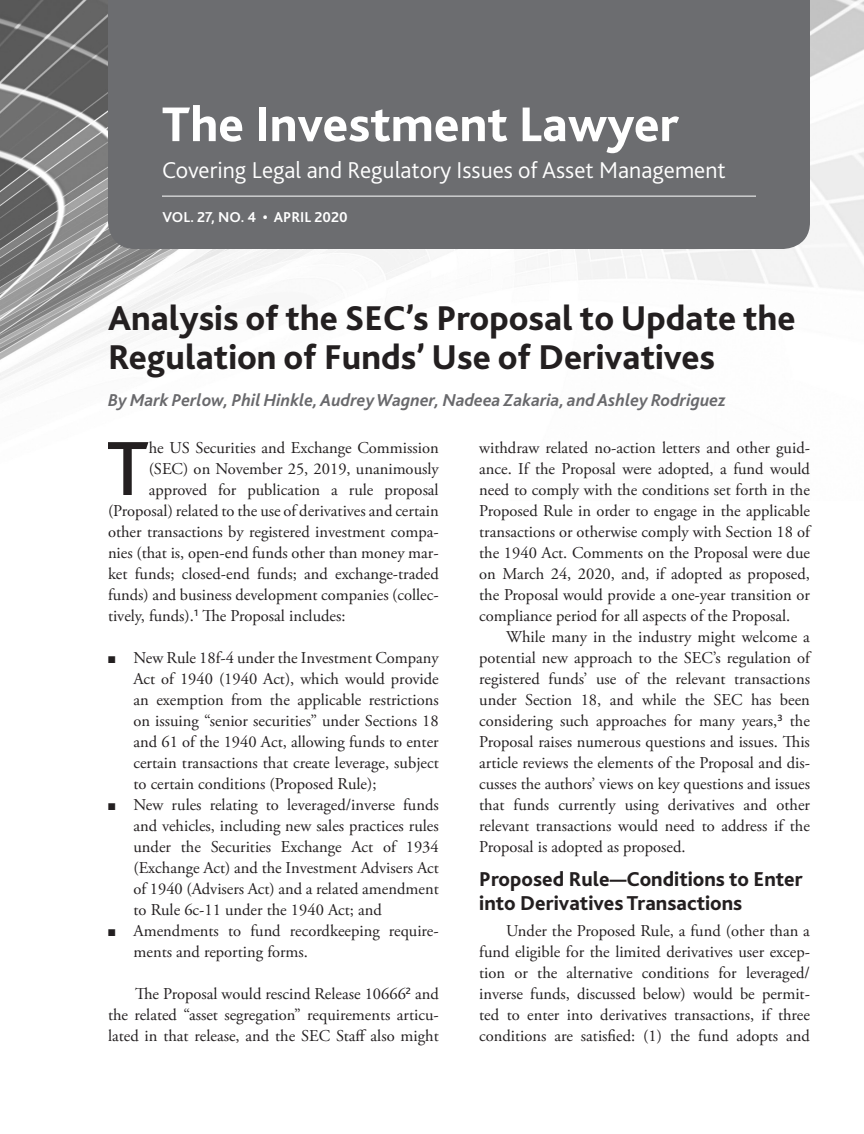
<style>
.page{position:relative;width:864px;height:1134px;background:#fff}
.page>*{position:absolute;margin:0;border:0;box-sizing:border-box;transform-origin:0 0}
.Textdrop{font:500 80.25px "Bliss 2";color:#231f20}
.t1{font:800 51px "Bliss 2";color:#fff}
.Article_Title_First{font:800 36px/39px "Bliss 2";color:#231f20}
.t2{font:300 24px "Bliss 2";color:#fff}
.HeadA{font:800 21px/24px "Bliss 2";color:#231f20}
.Authors{font:italic 700 18px "Bliss 2";color:#69696c}
.TextInd{font:16.5px/21px "Adobe Garamond Pro";color:#231f20;text-align:justify}
.Textdrop-2{font:16.5px "Adobe Garamond Pro";color:#231f20}
.BList1{font:16.5px/21px "Adobe Garamond Pro";color:#231f20;text-align:justify}
.Text{font:16.5px/21px "Adobe Garamond Pro";color:#231f20;text-align:justify}
.BList{font:16.5px/21px "Adobe Garamond Pro";color:#231f20;text-align:justify}
.BList2{font:16.5px/21px "Adobe Garamond Pro";color:#231f20}
.t3{font:700 15px "Bliss 2";color:#fff}
</style>
<div class="page">
<img style="left:0;top:0;width:864px;height:380px">
<div style="left:108px;top:0;width:702px;height:249px;background:#6c6d70"></div>
<hr style="left:162px;top:196px;width:594px;height:1px;background:#fff">
<h2 class="t1" style="left:162px;top:93px;width:518px">The Investment Lawyer</h2>
<h3 class="t2" style="left:162px;top:155px;width:565px">Covering Legal and Regulatory Issues of Asset Management</h3>
<p class="t3" style="left:162px;top:208px;width:187px">VOL. 27, NO. 4 • APRIL 2020</p>
<p class="Article_Title_First" style="left:108px;top:297px;width:689px">Analysis of the SEC’s Proposal to Update the<br>Regulation of Funds’ Use of Derivatives</p>
<p class="Authors" style="left:108px;top:389px;width:619px">By Mark Perlow, Phil Hinkle, Audrey Wagner, Nadeea Zakaria, and Ashley Rodriguez</p>
<p class="Textdrop" style="left:107px;top:419px;width:43px">T</p>
<p class="Textdrop-2" style="left:149px;top:438px;width:292px">he US Securities and Exchange Commission</p>
<p class="TextInd" style="left:479px;top:438px;width:332px">withdraw related no-action letters and other guid&shy;ance. If the Proposal were adopted, a fund would need to comply with the conditions set forth in the Proposed Rule in order to engage in the applicable transactions or otherwise comply with Section 18 of the 1940 Act. Comments on the Proposal were due on March 24, 2020, and, if adopted as proposed, the Proposal would provide a one-year transition or compliance period for all aspects of the Proposal.</p>
<p class="TextInd" style="left:479px;top:627px;width:332px;text-indent:27px">While many in the industry might welcome a potential new approach to the SEC’s regulation of registered funds’ use of the relevant transactions under Section 18, and while the SEC has been considering such approaches for many years,<sup>3</sup> the Proposal raises numerous questions and issues. This article reviews the elements of the Proposal and dis&shy;cusses the authors’ views on key questions and issues that funds currently using derivatives and other relevant transactions would need to address if the Proposal is adopted as proposed.</p>
<p class="HeadA" style="left:479px;top:867px;width:325px">Proposed Rule—Conditions to Enter into Derivatives Transactions</p>
<p class="Text" style="left:479px;top:921px;width:332px;text-indent:27px">Under the Proposed Rule, a fund (other than a fund eligible for the limited derivatives user excep&shy;tion or the alternative conditions for leveraged/ inverse funds, discussed below) would be permit&shy;ted to enter into derivatives transactions, if three conditions are satisfied: (1) the fund adopts and</p>
<p class="Textdrop-2" style="left:149px;top:459px;width:292px">(SEC) on November 25, 2019, unanimously</p>
<p class="Textdrop-2" style="left:149px;top:480px;width:292px">approved for publication a rule proposal</p>
<p class="Textdrop-2" style="left:108px;top:501px;width:332px">(Proposal) related to the use of derivatives and certain</p>
<p class="Textdrop-2" style="left:108px;top:522px;width:332px">other transactions by registered investment compa-</p>
<p class="Textdrop-2" style="left:108px;top:543px;width:332px">nies (that is, open-end funds other than money mar-</p>
<p class="Textdrop-2" style="left:108px;top:564px;width:332px">ket funds; closed-end funds; and exchange-traded</p>
<p class="Textdrop-2" style="left:108px;top:585px;width:332px">funds) and business development companies (collec-</p>
<p class="Textdrop-2" style="left:108px;top:606px;width:239px">tively, funds).<sup>1</sup> The Proposal includes:</p>
<p class="BList1" style="left:134px;top:648px;width:307px;text-indent:-26px">■ New Rule 18f-4 under the Investment Company Act of 1940 (1940 Act), which would provide an exemption from the applicable restrictions on issuing “senior securities” under Sections 18 and 61 of the 1940 Act, allowing funds to enter certain transactions that create leverage, subject to certain conditions (Proposed Rule);</p>
<p class="BList" style="left:134px;top:795px;width:307px;text-indent:-26px">■ New rules relating to leveraged/inverse funds and vehicles, including new sales practices rules under the Securities Exchange Act of 1934 (Exchange Act) and the Investment Advisers Act of 1940 (Advisers Act) and a related amendment to Rule 6c-11 under the 1940 Act; and</p>
<p class="BList2" style="left:134px;top:921px;width:307px;text-indent:-26px">■ Amendments to fund recordkeeping require&shy;ments and reporting forms.</p>
<p class="TextInd" style="left:108px;top:984px;width:332px;text-indent:27px">The Proposal would rescind Release 10666<sup>2</sup> and the related “asset segregation” requirements articu&shy;lated in that release, and the SEC Staff also might</p>
</div>
